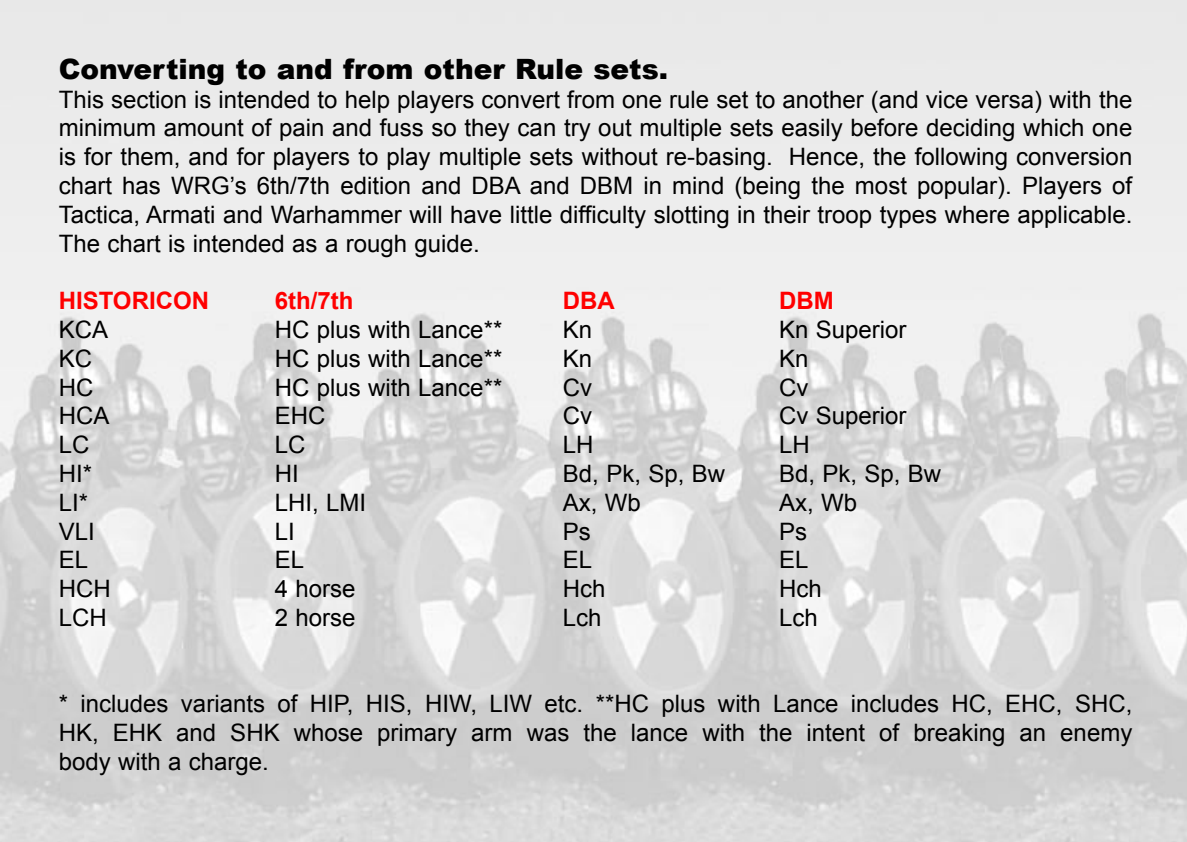
<style>
.page{position:relative;width:1187px;height:842px;background:#fff}
.page>*{position:absolute;margin:0;border:0;box-sizing:border-box;transform-origin:0 0}
.t1{font:900 28px "Arial";color:#000}
.t2{font:24px/28.8px "Arial";color:#000;text-align:justify}
.t3{font:700 24px "Arial";color:#f00}
</style>
<div class="page">
<img style="left:0;top:0;width:1186px;height:842px">
<p class="t1" style="left:59px;top:53px;width:611px">Converting to and from other Rule sets.</p>
<p class="t2" style="left:59px;top:85px;width:1075px">This section is intended to help players convert from one rule set to another (and vice versa) with the minimum amount of pain and fuss so they can try out multiple sets easily before deciding which one is for them, and for players to play multiple sets without re-basing. Hence, the following conversion chart has WRG’s 6th/7th edition and DBA and DBM in mind (being the most popular). Players of Tactica, Armati and Warhammer will have little difficulty slotting in their troop types where applicable.<br>The chart is intended as a rough guide.</p>
<p class="t3" style="left:59px;top:287px;width:152px">HISTORICON</p>
<p class="t3" style="left:275px;top:287px;width:80px">6th/7th</p>
<p class="t3" style="left:563px;top:287px;width:53px">DBA</p>
<p class="t3" style="left:779px;top:287px;width:56px">DBM</p>
<p class="t2" style="left:59px;top:315px;width:51px">KCA</p>
<p class="t2" style="left:275px;top:315px;width:229px">HC plus with Lance**</p>
<p class="t2" style="left:563px;top:315px;width:31px">Kn</p>
<p class="t2" style="left:779px;top:315px;width:129px">Kn Superior</p>
<p class="t2" style="left:59px;top:344px;width:35px">KC</p>
<p class="t2" style="left:275px;top:344px;width:229px">HC plus with Lance**</p>
<p class="t2" style="left:563px;top:344px;width:31px">Kn</p>
<p class="t2" style="left:779px;top:344px;width:31px">Kn</p>
<p class="t2" style="left:59px;top:373px;width:36px">HC</p>
<p class="t2" style="left:275px;top:373px;width:229px">HC plus with Lance**</p>
<p class="t2" style="left:563px;top:373px;width:31px">Cv</p>
<p class="t2" style="left:779px;top:373px;width:31px">Cv</p>
<p class="t2" style="left:59px;top:401px;width:52px">HCA</p>
<p class="t2" style="left:275px;top:401px;width:52px">EHC</p>
<p class="t2" style="left:563px;top:401px;width:31px">Cv</p>
<p class="t2" style="left:779px;top:401px;width:129px">Cv Superior</p>
<p class="t2" style="left:59px;top:430px;width:32px">LC</p>
<p class="t2" style="left:275px;top:430px;width:32px">LC</p>
<p class="t2" style="left:563px;top:430px;width:32px">LH</p>
<p class="t2" style="left:779px;top:430px;width:32px">LH</p>
<p class="t2" style="left:59px;top:459px;width:35px">HI*</p>
<p class="t2" style="left:275px;top:459px;width:25px">HI</p>
<p class="t2" style="left:563px;top:459px;width:164px">Bd, Pk, Sp, Bw</p>
<p class="t2" style="left:779px;top:459px;width:164px">Bd, Pk, Sp, Bw</p>
<p class="t2" style="left:59px;top:488px;width:31px">LI*</p>
<p class="t2" style="left:275px;top:488px;width:93px">LHI, LMI</p>
<p class="t2" style="left:563px;top:488px;width:79px">Ax, Wb</p>
<p class="t2" style="left:779px;top:488px;width:79px">Ax, Wb</p>
<p class="t2" style="left:59px;top:517px;width:38px">VLI</p>
<p class="t2" style="left:275px;top:517px;width:22px">LI</p>
<p class="t2" style="left:563px;top:517px;width:30px">Ps</p>
<p class="t2" style="left:779px;top:517px;width:30px">Ps</p>
<p class="t2" style="left:59px;top:545px;width:31px">EL</p>
<p class="t2" style="left:275px;top:545px;width:31px">EL</p>
<p class="t2" style="left:563px;top:545px;width:31px">EL</p>
<p class="t2" style="left:779px;top:545px;width:31px">EL</p>
<p class="t2" style="left:59px;top:574px;width:53px">HCH</p>
<p class="t2" style="left:275px;top:574px;width:82px">4 horse</p>
<p class="t2" style="left:563px;top:574px;width:44px">Hch</p>
<p class="t2" style="left:779px;top:574px;width:44px">Hch</p>
<p class="t2" style="left:59px;top:603px;width:49px">LCH</p>
<p class="t2" style="left:275px;top:603px;width:82px">2 horse</p>
<p class="t2" style="left:563px;top:603px;width:40px">Lch</p>
<p class="t2" style="left:779px;top:603px;width:40px">Lch</p>
<p class="t2" style="left:59px;top:689px;width:1075px">* includes variants of HIP, HIS, HIW, LIW etc. **HC plus with Lance includes HC, EHC, SHC, HK, EHK and SHK whose primary arm was the lance with the intent of breaking an enemy body with a charge.</p>
</div>
